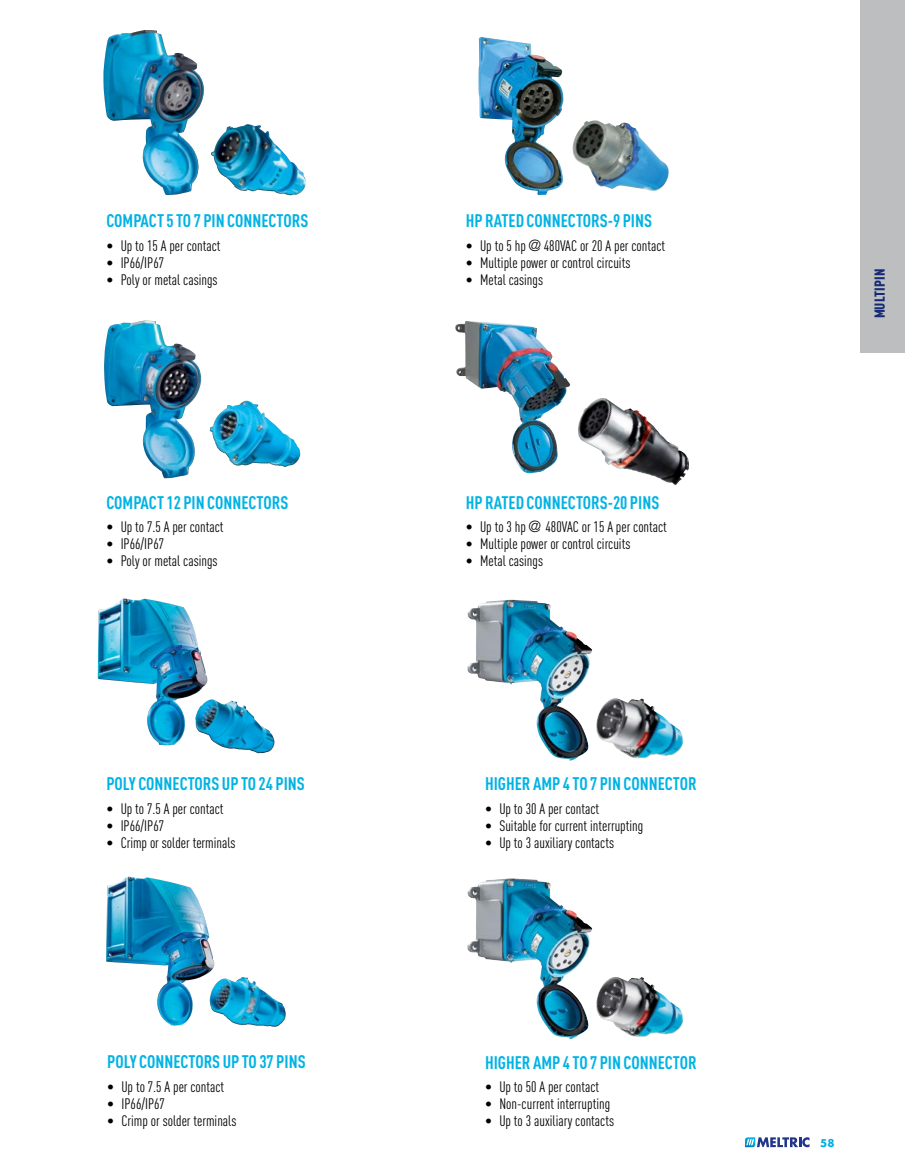
<style>
.page{position:relative;width:905px;height:1175px;background:#fff}
.page>*{position:absolute;margin:0;border:0;box-sizing:border-box;transform-origin:0 0}
.t1{font:700 18px "DIN Cond";color:#00b3e4}
.t2{font:15px "DIN Cond";color:#000}
.t3{font:900 14.25px "DIN Cond";color:#162b75}
.t4{font:700 10.5px "Futura";color:#00b3e4}
.s1{font-family:"Futura";font-weight:300;font-stretch:condensed}
</style>
<div class="page">
<svg style="left:745px;top:1137px;width:64px;height:10px"></svg>
<img style="left:103px;top:30px;width:101px;height:165px">
<img style="left:211px;top:124px;width:95px;height:71px">
<img style="left:478px;top:37px;width:85px;height:158px">
<img style="left:572px;top:120px;width:97px;height:71px">
<img style="left:104px;top:320px;width:98px;height:158px">
<img style="left:210px;top:400px;width:90px;height:67px">
<img style="left:455px;top:321px;width:115px;height:152px">
<img style="left:578px;top:398px;width:111px;height:87px">
<img style="left:98px;top:598px;width:109px;height:147px">
<img style="left:195px;top:699px;width:80px;height:54px">
<img style="left:106px;top:876px;width:108px;height:149px">
<img style="left:209px;top:977px;width:77px;height:49px">
<img style="left:467px;top:600px;width:125px;height:160px">
<img style="left:596px;top:698px;width:87px;height:60px">
<img style="left:467px;top:878px;width:125px;height:161px">
<img style="left:596px;top:977px;width:87px;height:60px">
<div style="left:860px;top:117px;width:44px;height:118px;background:#bcbec0"></div>
<div style="left:860px;top:235px;width:44px;height:117px;background:#bcbec0"></div>
<div style="left:860px;top:0;width:44px;height:117px;background:#bcbec0"></div>
<p class="t1" style="left:106px;top:210px;width:203px">COMPACT 5 TO 7 PIN CONNECTORS</p>
<p class="t2" style="left:106px;top:237px;width:116px">• Up to 15 A per contact</p>
<p class="t2" style="left:106px;top:254px;width:59px">• IP66/IP67</p>
<p class="t2" style="left:106px;top:271px;width:113px">• Poly or metal casings</p>
<p class="t1" style="left:106px;top:491px;width:183px">COMPACT 12 PIN CONNECTORS</p>
<p class="t2" style="left:106px;top:518px;width:119px">• Up to 7.5 A per contact</p>
<p class="t2" style="left:106px;top:535px;width:59px">• IP66/IP67</p>
<p class="t2" style="left:106px;top:552px;width:113px">• Poly or metal casings</p>
<p class="t1" style="left:106px;top:773px;width:200px">POLY CONNECTORS UP TO 24 PINS</p>
<p class="t2" style="left:106px;top:799px;width:119px">• Up to 7.5 A per contact</p>
<p class="t2" style="left:106px;top:816px;width:59px">• IP66/IP67</p>
<p class="t2" style="left:106px;top:834px;width:131px">• Crimp or solder terminals</p>
<p class="t1" style="left:107px;top:1050px;width:200px">POLY CONNECTORS UP TO 37 PINS</p>
<p class="t2" style="left:107px;top:1077px;width:119px">• Up to 7.5 A per contact</p>
<p class="t2" style="left:107px;top:1094px;width:59px">• IP66/IP67</p>
<p class="t2" style="left:107px;top:1111px;width:131px">• Crimp or solder terminals</p>
<p class="t1" style="left:466px;top:210px;width:188px">HP RATED CONNECTORS-9 PINS</p>
<p class="t2" style="left:466px;top:237px;width:201px">• Up to 5 hp <span class="s1">@</span> 480VAC or 20 A per contact</p>
<p class="t2" style="left:466px;top:254px;width:166px">• Multiple power or control circuits</p>
<p class="t2" style="left:466px;top:271px;width:79px">• Metal casings</p>
<p class="t1" style="left:466px;top:491px;width:195px">HP RATED CONNECTORS-20 PINS</p>
<p class="t2" style="left:466px;top:518px;width:203px">• Up to 3 hp <span class="s1">@</span> 480VAC or 15 A per contact</p>
<p class="t2" style="left:466px;top:535px;width:166px">• Multiple power or control circuits</p>
<p class="t2" style="left:466px;top:552px;width:79px">• Metal casings</p>
<p class="t1" style="left:485px;top:773px;width:213px">HIGHER AMP 4 TO 7 PIN CONNECTOR</p>
<p class="t2" style="left:485px;top:799px;width:116px">• Up to 30 A per contact</p>
<p class="t2" style="left:485px;top:816px;width:160px">• Suitable for current interrupting</p>
<p class="t2" style="left:485px;top:834px;width:130px">• Up to 3 auxiliary contacts</p>
<p class="t1" style="left:485px;top:1051px;width:213px">HIGHER AMP 4 TO 7 PIN CONNECTOR</p>
<p class="t2" style="left:485px;top:1078px;width:116px">• Up to 50 A per contact</p>
<p class="t2" style="left:485px;top:1095px;width:127px">• Non-current interrupting</p>
<p class="t2" style="left:485px;top:1112px;width:130px">• Up to 3 auxiliary contacts</p>
<p class="t3" style="left:870px;top:318px;width:51px;rotate:-90deg">MULTIPIN</p>
<p class="t4" style="left:820px;top:1135px;width:16px">58</p>
</div>
